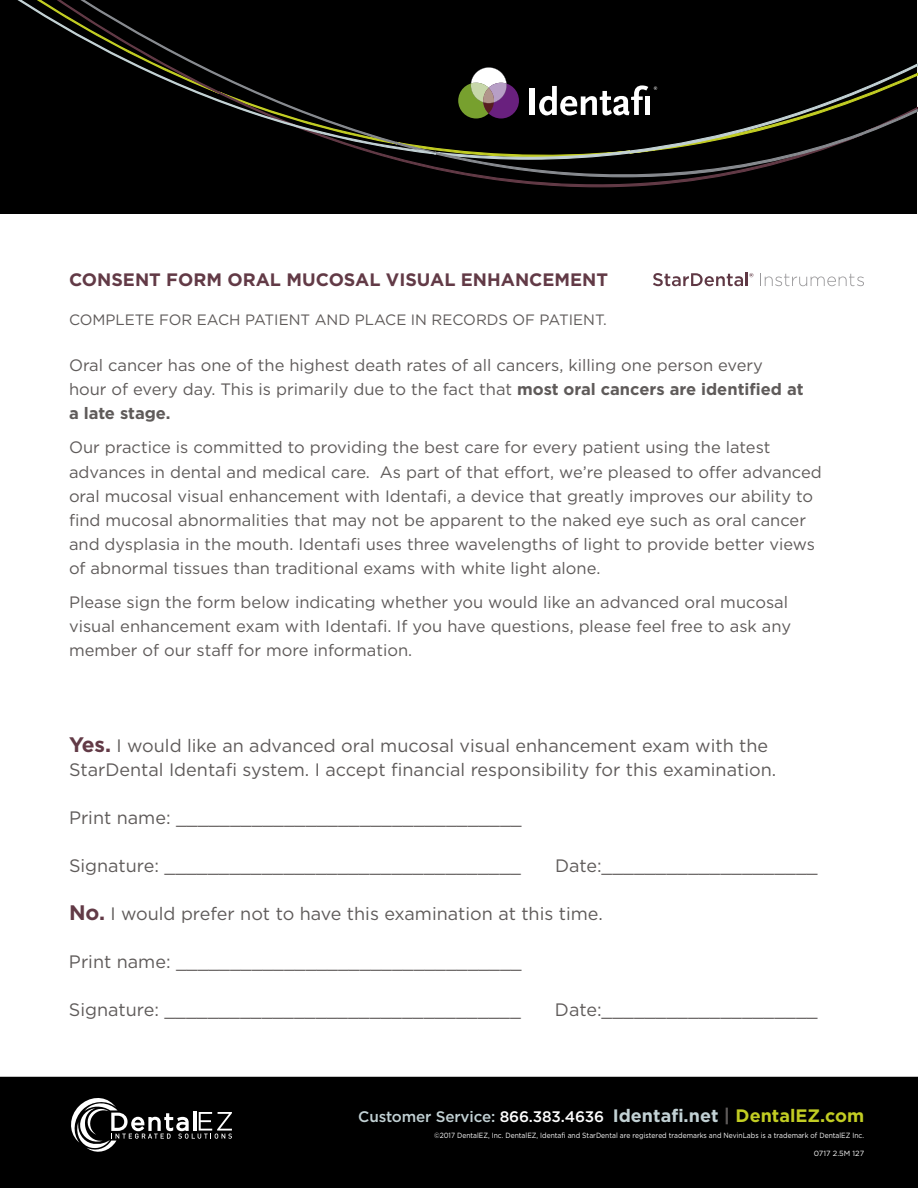
<style>
.page{position:relative;width:918px;height:1188px;background:#fff}
.page>*{position:absolute;margin:0;border:0;box-sizing:border-box;transform-origin:0 0}
.t1{font:18px/24px "Gotham";color:#5f5b5a}
.t2{font:700 18px "Gotham";color:#623a46}
.t3{font:16.5px/24px "Gotham";color:#5f5b5a}
.t4{font:500 15.3px "Gotham";letter-spacing:-.01em;color:#c2d1d4}
.t5{font:15px "Gotham";color:#5f5b5a}
.t6{font:7.5px "Gotham";color:#fff;scale:.9 1}
.t7{font:7.5px "Gotham";color:#fff}
.s1{font-weight:700}
.s2{font-weight:700;font-size:21px;color:#623a46}
.s3{color:#fff}
.s4{font-weight:700;font-size:18px}
.s5{font-weight:700;font-size:18px;color:#5f5b5a}
.s6{font-weight:700;font-size:18px;color:#c2cd23}
</style>
<div class="page">
<div style="left:0;top:1078px;width:918px;height:110px;background:#000"></div>
<hr style="left:0;top:1077px;width:918px;height:1px;background:#000">
<div style="left:0;top:0;width:917px;height:213px;background:#000"></div>
<svg style="left:273px;top:213px;width:591px;height:1px"></svg>
<svg style="left:393px;top:159px;width:401px;height:29px"></svg>
<svg style="left:17px;top:0;width:901px;height:159px"></svg>
<svg style="left:71px;top:1098px;width:161px;height:54px"></svg>
<svg style="left:760px;top:273px;width:104px;height:13px"></svg>
<svg style="left:653px;top:273px;width:100px;height:13px"></svg>
<p class="t2" style="left:69px;top:267px;width:541px">CONSENT FORM ORAL MUCOSAL VISUAL ENHANCEMENT</p>
<p class="t5" style="left:69px;top:310px;width:539px">COMPLETE FOR EACH PATIENT AND PLACE IN RECORDS OF PATIENT.</p>
<p class="t3" style="left:69px;top:353px;width:736px">Oral cancer has one of the highest death rates of all cancers, killing one person every hour of every day. This is primarily due to the fact that <span class="s1">most oral cancers are identified at a late stage.</span></p>
<p class="t3" style="left:69px;top:435px;width:754px">Our practice is committed to providing the best care for every patient using the latest advances in dental and medical care. As part of that effort, we’re pleased to offer advanced oral mucosal visual enhancement with Identafi, a device that greatly improves our ability to find mucosal abnormalities that may not be apparent to the naked eye such as oral cancer and dysplasia in the mouth. Identafi uses three wavelengths of light to provide better views of abnormal tissues than traditional exams with white light alone.</p>
<p class="t3" style="left:69px;top:590px;width:724px">Please sign the form below indicating whether you would like an advanced oral mucosal visual enhancement exam with Identafi. If you have questions, please feel free to ask any member of our staff for more information.</p>
<p class="t1" style="left:69px;top:733px;width:709px"><span class="s2">Yes.</span> I would like an advanced oral mucosal visual enhancement exam with the<br>StarDental Identafi system. I accept financial responsibility for this examination.</p>
<p class="t1" style="left:69px;top:805px;width:454px">Print name: ________________________________</p>
<p class="t1" style="left:69px;top:853px;width:453px">Signature: _________________________________</p>
<p class="t1" style="left:555px;top:853px;width:264px">Date:____________________</p>
<p class="t1" style="left:69px;top:901px;width:535px"><span class="s2">No.</span> I would prefer not to have this examination at this time.</p>
<p class="t1" style="left:69px;top:949px;width:454px">Print name: ________________________________</p>
<p class="t1" style="left:69px;top:997px;width:453px">Signature: _________________________________</p>
<p class="t1" style="left:555px;top:997px;width:264px">Date:____________________</p>
<p class="t4" style="left:358px;top:1106px;width:507px">Customer Service: <span class="s3">866.383.4636</span> <span class="s4">Identafi.net</span> <span class="s5">|</span> <span class="s6">DentalEZ.com</span></p>
<p class="t6" style="left:434px;top:1131px;width:479px">©2017 DentalEZ, Inc. DentalEZ, Identafi and StarDental are registered trademarks and NevinLabs is a trademark of DentalEZ Inc.</p>
<p class="t7" style="left:814px;top:1149px;width:52px">0717 2.5M 127</p>
</div>
